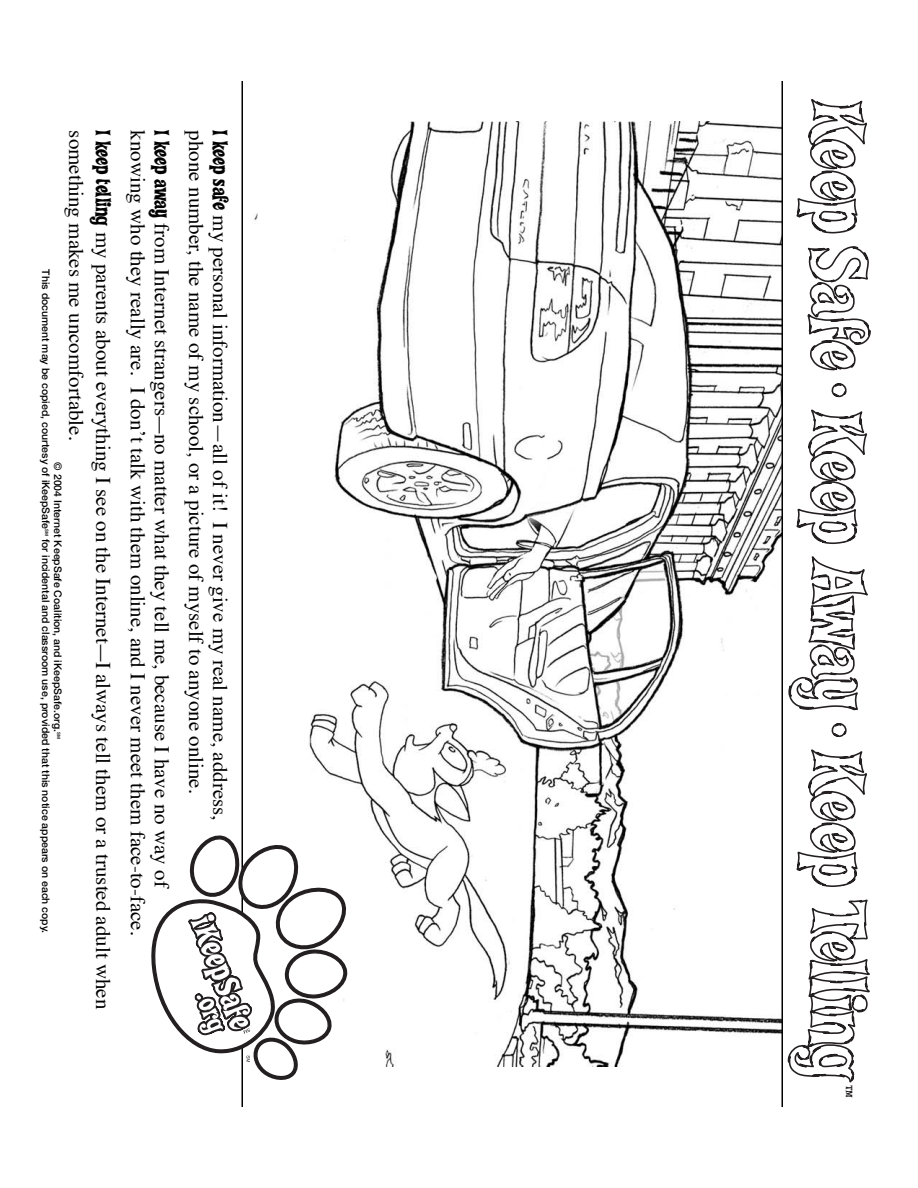
<style>
.page{position:relative;width:918px;height:1188px;background:#fff}
.page>*{position:absolute;margin:0;border:0;box-sizing:border-box;transform-origin:0 0}
.t1{font:21px "Times";color:#000}
.t2{font:500 10.5px "Helvetica Neue";color:#000}
.t3{font:10.5px "Helvetica";color:#000}
.t4{font:500 4.5px "Helvetica Neue";color:#000}
.s1{font-family:"Tiki Surf"}
.s2{font-family:"Myriad";font-size:18px}
</style>
<div class="page">
<img style="left:254px;top:122px;width:528px;height:945px">
<hr style="left:782px;top:81px;width:1px;height:1026px;background:#000">
<hr style="left:242px;top:81px;width:1px;height:1026px;background:#000">
<svg style="left:151px;top:836px;width:196px;height:270px"></svg>
<svg style="left:796px;top:99px;width:75px;height:272px"></svg>
<svg style="left:831px;top:383px;width:16px;height:15px"></svg>
<svg style="left:796px;top:409px;width:71px;height:136px"></svg>
<svg style="left:788px;top:556px;width:80px;height:155px"></svg>
<svg style="left:831px;top:723px;width:16px;height:14px"></svg>
<svg style="left:796px;top:749px;width:71px;height:138px"></svg>
<svg style="left:787px;top:899px;width:83px;height:184px"></svg>
<p class="t1" style="left:123px;top:130px;width:880px;rotate:90deg"><span class="s1">I keep telling</span> my parents about everything I see on the Internet<span class="s2">—</span>I always tell them or a trusted adult when</p>
<p class="t1" style="left:157px;top:130px;width:807px;rotate:90deg">knowing who they really are. I don’t talk with them online, and I never meet them face-to-face.</p>
<p class="t1" style="left:181px;top:130px;width:760px;rotate:90deg"><span class="s1">I keep away</span> from Internet strangers<span class="s2">—</span>no matter what they tell me, because I have no way of</p>
<p class="t1" style="left:216px;top:130px;width:665px;rotate:90deg">phone number, the name of my school, or a picture of myself to anyone online.</p>
<p class="t1" style="left:240px;top:130px;width:692px;rotate:90deg"><span class="s1">I keep safe</span> my personal information—all of it! I never give my real name, address,</p>
<p class="t1" style="left:96px;top:130px;width:312px;rotate:90deg">something makes me uncomfortable.</p>
<p class="t2" style="left:52px;top:269px;width:261px;rotate:90deg">This document may be copied, courtesy of iKeepSafe</p>
<p class="t4" style="left:50px;top:529px;width:8px;rotate:90deg">SM</p>
<p class="t2" style="left:52px;top:539px;width:396px;rotate:90deg">for incidental and classroom use, provided that this notice appears on each copy.</p>
<p class="t2" style="left:64px;top:462px;width:271px;rotate:90deg">© 2004 Internet KeepSafe Coalition, and iKeepSafe.org.</p>
<p class="t4" style="left:62px;top:732px;width:8px;rotate:90deg">SM</p>
<p class="t3" style="left:59px;top:738px;width:4px;rotate:90deg">.</p>
</div>
